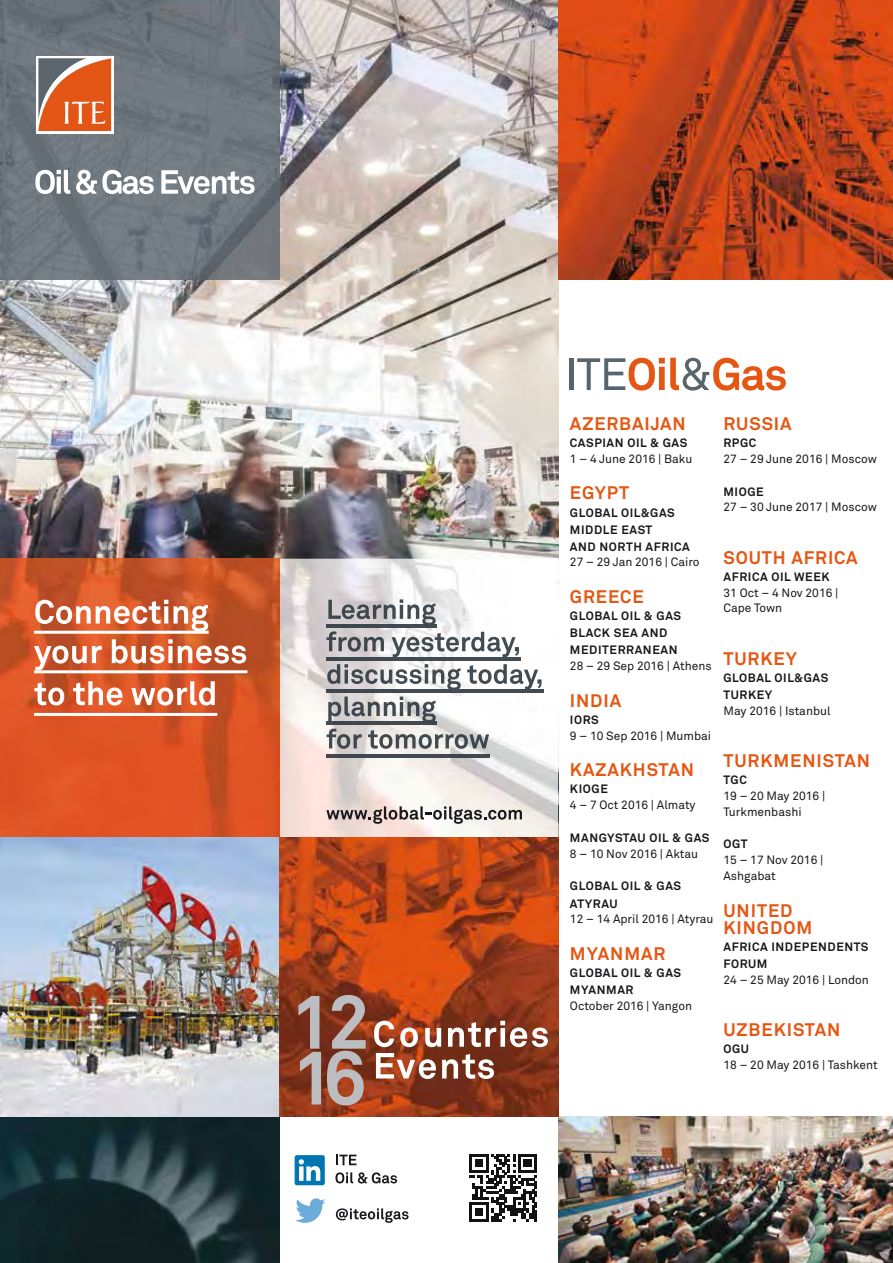
<style>
.page{position:relative;width:893px;height:1263px;background:#fff}
.page>*{position:absolute;margin:0;border:0;box-sizing:border-box;transform-origin:0 0}
.t1{font:700 18px/17.1px "Akkurat Pro";letter-spacing:.05em;color:#e55612}
.t2{font:12px/15.8px "Akkurat Pro";color:#1a171c}
.t3{font:700 12px/17.1px "Akkurat Pro";letter-spacing:.05em;color:#1a171c}
</style>
<div class="page">
<img style="left:0;top:0;width:558px;height:559px">
<img style="left:0;top:559px;width:558px;height:278px">
<img style="left:0;top:0;width:279px;height:279px">
<img style="left:558px;top:1116px;width:335px;height:147px">
<img style="left:0;top:837px;width:279px;height:426px">
<img style="left:326px;top:625px;width:110px;height:3px">
<img style="left:326px;top:657px;width:195px;height:3px">
<img style="left:326px;top:689px;width:217px;height:3px">
<img style="left:326px;top:722px;width:110px;height:3px">
<img style="left:326px;top:754px;width:164px;height:3px">
<img style="left:328px;top:599px;width:108px;height:26px">
<img style="left:327px;top:631px;width:174px;height:21px">
<img style="left:327px;top:664px;width:196px;height:26px">
<img style="left:328px;top:696px;width:108px;height:27px">
<img style="left:327px;top:729px;width:141px;height:20px">
<svg style="left:326px;top:806px;width:196px;height:18px;background:#b6aeac"></svg>
<hr style="left:34px;top:631px;width:175px;height:3px;background:#fff">
<svg style="left:35px;top:600px;width:133px;height:24px"></svg>
<svg style="left:174px;top:605px;width:34px;height:26px"></svg>
<hr style="left:34px;top:670px;width:213px;height:3px;background:#fff">
<svg style="left:34px;top:645px;width:68px;height:25px"></svg>
<svg style="left:112px;top:639px;width:134px;height:24px"></svg>
<hr style="left:34px;top:713px;width:183px;height:3px;background:#fff">
<svg style="left:34px;top:682px;width:30px;height:23px"></svg>
<svg style="left:73px;top:681px;width:49px;height:24px"></svg>
<svg style="left:131px;top:681px;width:84px;height:24px"></svg>
<svg style="left:35px;top:170px;width:35px;height:24px"></svg>
<svg style="left:76px;top:170px;width:78px;height:24px"></svg>
<svg style="left:161px;top:170px;width:94px;height:24px"></svg>
<svg style="left:336px;top:1154px;width:21px;height:11px"></svg>
<svg style="left:335px;top:1172px;width:62px;height:11px"></svg>
<svg style="left:336px;top:1208px;width:73px;height:15px"></svg>
<svg style="left:295px;top:1155px;width:30px;height:31px"></svg>
<div style="left:295px;top:1155px;width:30px;height:30px;background:#0076b2;border-radius:2px"></div>
<svg style="left:299px;top:1159px;width:21px;height:22px"></svg>
<svg style="left:295px;top:1198px;width:30px;height:25px"></svg>
<svg style="left:469px;top:1154px;width:68px;height:67px"></svg>
<svg style="left:36px;top:56px;width:77px;height:77px"></svg>
<svg style="left:38px;top:58px;width:73px;height:73px;background:#cf7044"></svg>
<img style="left:558px;top:0;width:335px;height:279px">
<hr style="left:569px;top:358px;width:4px;height:32px;background:#59656c">
<svg style="left:577px;top:358px;width:209px;height:33px"></svg>
<img style="left:279px;top:838px;width:279px;height:278px">
<svg style="left:376px;top:1053px;width:60px;height:26px"></svg>
<svg style="left:442px;top:1054px;width:52px;height:25px"></svg>
<svg style="left:298px;top:996px;width:23px;height:108px;background:#9c756b"></svg>
<svg style="left:327px;top:995px;width:39px;height:110px;background:#a2786c"></svg>
<svg style="left:374px;top:1021px;width:20px;height:26px"></svg>
<svg style="left:400px;top:1027px;width:18px;height:20px"></svg>
<svg style="left:425px;top:1028px;width:16px;height:19px"></svg>
<svg style="left:448px;top:1021px;width:100px;height:26px"></svg>
<h1 class="t1" style="left:570px;top:415px;width:117px">AZERBAIJAN</h1>
<p class="t3" style="left:570px;top:434px;width:119px">CASPIAN OIL &amp; GAS</p>
<p class="t2" style="left:570px;top:451px;width:124px">1 – 4 June 2016 | Baku</p>
<h1 class="t1" style="left:570px;top:485px;width:61px">EGYPT</h1>
<p class="t3" style="left:570px;top:504px;width:121px">GLOBAL OIL&amp;GAS<br>MIDDLE EAST<br>AND NORTH AFRICA</p>
<p class="t2" style="left:570px;top:555px;width:131px">27 – 29 Jan 2016 | Cairo</p>
<h1 class="t1" style="left:570px;top:588px;width:75px">GREECE</h1>
<p class="t3" style="left:570px;top:607px;width:113px">GLOBAL OIL &amp; GAS<br>BLACK SEA AND<br>MEDITERRANEAN</p>
<p class="t2" style="left:570px;top:658px;width:143px">28 – 29 Sep 2016 | Athens</p>
<h1 class="t1" style="left:570px;top:692px;width:53px">INDIA</h1>
<p class="t3" style="left:570px;top:711px;width:30px">IORS</p>
<p class="t2" style="left:570px;top:728px;width:143px">9 – 10 Sep 2016 | Mumbai</p>
<h1 class="t1" style="left:570px;top:761px;width:126px">KAZAKHSTAN</h1>
<p class="t3" style="left:570px;top:781px;width:39px">KIOGE</p>
<p class="t2" style="left:570px;top:797px;width:127px">4 – 7 Oct 2016 | Almaty</p>
<p class="t3" style="left:570px;top:829px;width:141px">MANGYSTAU OIL &amp; GAS</p>
<p class="t2" style="left:570px;top:846px;width:130px">8 – 10 Nov 2016 | Aktau</p>
<p class="t3" style="left:570px;top:878px;width:113px">GLOBAL OIL &amp; GAS<br>ATYRAU</p>
<p class="t2" style="left:570px;top:911px;width:145px">12 – 14 April 2016 | Atyrau</p>
<h1 class="t1" style="left:570px;top:945px;width:97px">MYANMAR</h1>
<p class="t3" style="left:570px;top:964px;width:113px">GLOBAL OIL &amp; GAS<br>MYANMAR</p>
<p class="t2" style="left:570px;top:998px;width:124px">October 2016 | Yangon</p>
<h1 class="t1" style="left:723px;top:415px;width:70px">RUSSIA</h1>
<p class="t3" style="left:723px;top:434px;width:34px">RPGC</p>
<p class="t2" style="left:723px;top:451px;width:155px">27 – 29 June 2016 | Moscow</p>
<p class="t3" style="left:723px;top:483px;width:42px">MIOGE</p>
<p class="t2" style="left:723px;top:500px;width:155px">27 – 30 June 2017 | Moscow</p>
<h1 class="t1" style="left:723px;top:549px;width:136px">SOUTH AFRICA</h1>
<p class="t3" style="left:723px;top:568px;width:108px">AFRICA OIL WEEK</p>
<p class="t2" style="left:723px;top:585px;width:116px">31 Oct – 4 Nov 2016 |<br>Cape Town</p>
<h1 class="t1" style="left:723px;top:650px;width:75px">TURKEY</h1>
<p class="t3" style="left:723px;top:669px;width:106px">GLOBAL OIL&amp;GAS<br>TURKEY</p>
<p class="t2" style="left:723px;top:703px;width:109px">May 2016 | Istanbul</p>
<h1 class="t1" style="left:723px;top:752px;width:148px">TURKMENISTAN</h1>
<p class="t3" style="left:723px;top:771px;width:25px">TGC</p>
<p class="t2" style="left:723px;top:788px;width:103px">19 – 20 May 2016 |<br>Turkmenbashi</p>
<p class="t3" style="left:723px;top:836px;width:25px">OGT</p>
<p class="t2" style="left:723px;top:852px;width:101px">15 – 17 Nov 2016 |<br>Ashgabat</p>
<h1 class="t1" style="left:723px;top:902px;width:90px">UNITED<br>KINGDOM</h1>
<p class="t3" style="left:723px;top:938px;width:147px">AFRICA INDEPENDENTS<br>FORUM</p>
<p class="t2" style="left:723px;top:972px;width:147px">24 – 25 May 2016 | London</p>
<h1 class="t1" style="left:723px;top:1021px;width:118px">UZBEKISTAN</h1>
<p class="t3" style="left:723px;top:1040px;width:27px">OGU</p>
<p class="t2" style="left:723px;top:1057px;width:156px">18 – 20 May 2016 | Tashkent</p>
</div>
